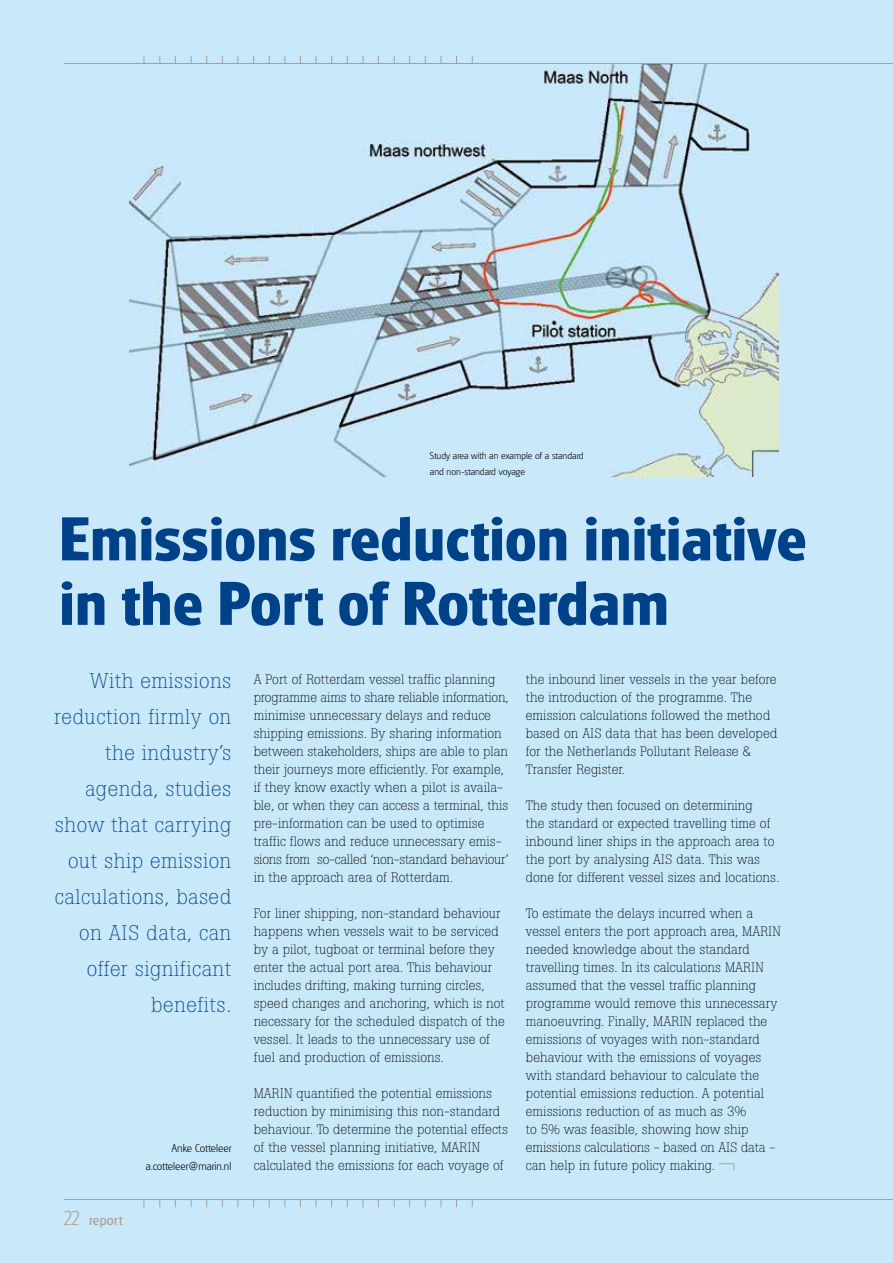
<style>
.page{position:relative;width:893px;height:1263px;background:#c9e8fa}
.page>*{position:absolute;margin:0;border:0;box-sizing:border-box;transform-origin:0 0}
.t1{font:700 64.5px/64.5px "Glasgow";letter-spacing:.01em;color:#004289}
.t2{font:300 21px/36px "Boton BQ";letter-spacing:.02em;color:#004289;text-align:right}
.t3{font:15px "Glasgow";letter-spacing:.01em;color:#aaa096}
.t4{font:300 13.5px/18px "Boton BQ";color:#000}
.t5{font:300 12px/18px "Glasgow";color:#000;text-align:right}
.t6{font:300 10.5px/15.8px "Glasgow";color:#000}
.s1{font-weight:300;font-size:21px}
</style>
<div class="page">
<img style="left:130px;top:64px;width:648px;height:412px">
<hr style="left:64px;top:63px;width:829px;height:1px;background:#aaa096">
<hr style="left:64px;top:1199px;width:829px;height:1px;background:#aaa096">
<svg style="left:719px;top:1163px;width:16px;height:7px"></svg>
<p class="t6" style="left:430px;top:448px;width:155px">Study area with an example of a standard and non-standard voyage</p>
<h1 class="t1" style="left:60px;top:508px;width:748px">Emissions reduction initiative in the Port of Rotterdam</h1>
<h2 class="t2" style="left:54px;top:663px;width:179px">With emissions reduction firmly on the industry’s agenda, studies show that carrying out ship emission calculations, based on AIS data, can offer significant benefits.</h2>
<p class="t3" style="left:64px;top:1212px;width:61px"><span class="s1">22</span> report</p>
<p class="t5" style="left:146px;top:1139px;width:87px">Anke Cotteleer a.cotteleer@marin.nl</p>
<p class="t4" style="left:254px;top:670px;width:257px">A Port of Rotterdam vessel traffic planning programme aims to share reliable information, minimise unnecessary delays and reduce shipping emissions. By sharing information between stakeholders, ships are able to plan their journeys more efficiently. For example, if they know exactly when a pilot is availa&shy;ble, or when they can access a terminal, this pre-information can be used to optimise traffic flows and reduce unnecessary emis&shy;sions from so-called ‘non-standard behaviour’ in the approach area of Rotterdam.</p>
<p class="t4" style="left:254px;top:904px;width:253px">For liner shipping, non-standard behaviour happens when vessels wait to be serviced by a pilot, tugboat or terminal before they enter the actual port area. This behaviour includes drifting, making turning circles, speed changes and anchoring, which is not necessary for the scheduled dispatch of the vessel. It leads to the unnecessary use of fuel and production of emissions.</p>
<p class="t4" style="left:254px;top:1084px;width:256px">MARIN quantified the potential emissions reduction by minimising this non-standard behaviour. To determine the potential effects of the vessel planning initiative, MARIN calculated the emissions for each voyage of</p>
<p class="t4" style="left:526px;top:670px;width:253px">the inbound liner vessels in the year before the introduction of the programme. The emission calculations followed the method based on AIS data that has been developed for the Netherlands Pollutant Release &amp; Transfer Register.</p>
<p class="t4" style="left:526px;top:796px;width:255px">The study then focused on determining<br>the standard or expected travelling time of inbound liner ships in the approach area to the port by analysing AIS data. This was done for different vessel sizes and locations.</p>
<p class="t4" style="left:526px;top:904px;width:257px">To estimate the delays incurred when a vessel enters the port approach area, MARIN needed knowledge about the standard travelling times. In its calculations MARIN assumed that the vessel traffic planning programme would remove this unnecessary manoeuvring. Finally, MARIN replaced the emissions of voyages with non-standard behaviour with the emissions of voyages with standard behaviour to calculate the potential emissions reduction. A potential emissions reduction of as much as 3%<br>to 5% was feasible, showing how ship emissions calculations - based on AIS data - can help in future policy making.</p>
</div>
